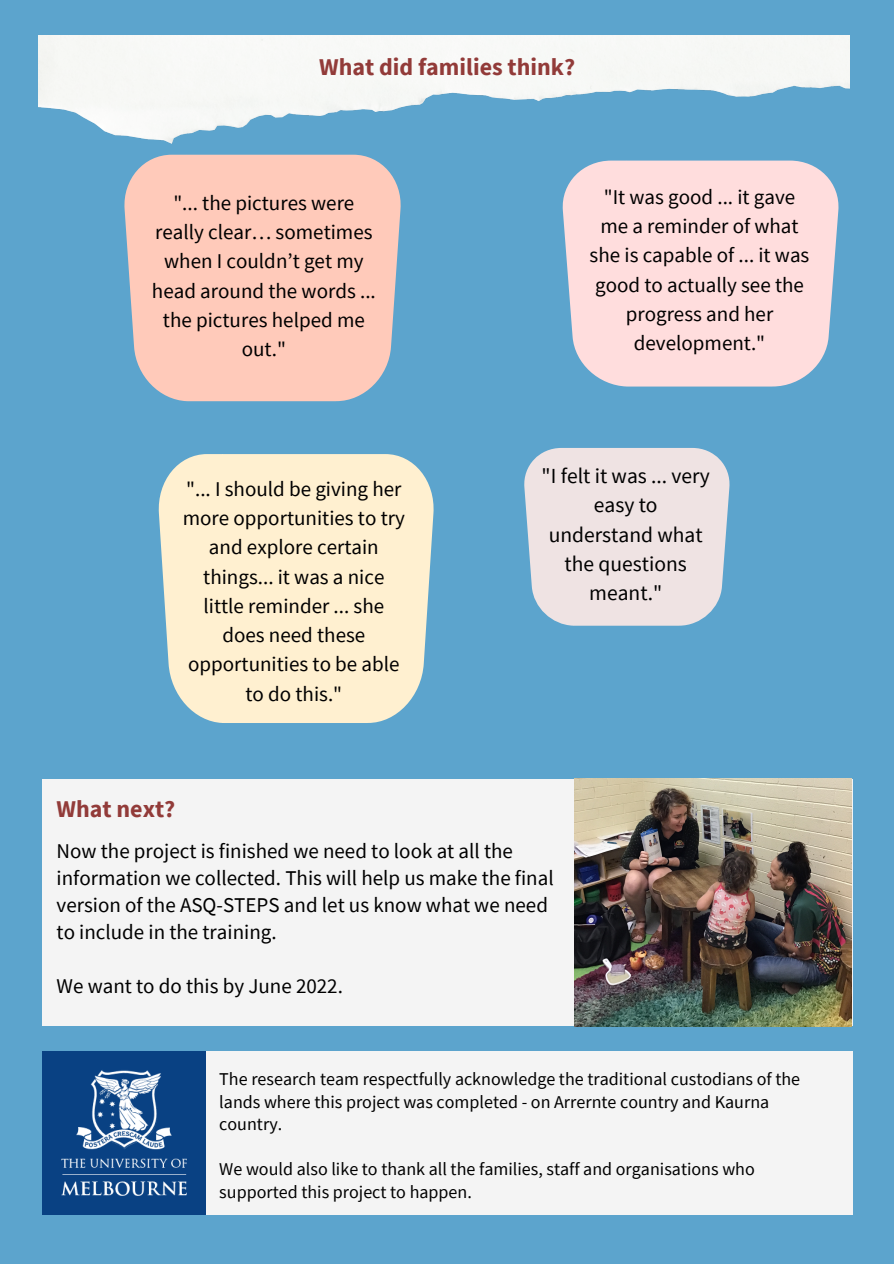
<style>
.page{position:relative;width:894px;height:1264px;background:#fff}
.page>*{position:absolute;margin:0;border:0;box-sizing:border-box;transform-origin:0 0}
.t1{font:700 24px "Source Sans Pro";color:#923b39}
.t2{font:21.45px/29.2px "Source Sans Pro";color:#000;text-align:center}
.t3{font:21px/29.2px "Source Sans Pro";color:#000;text-align:center}
.t4{font:18px/22.5px "Source Sans Pro";color:#000}
</style>
<div class="page">
<div style="left:0;top:0;width:893px;height:1263px;background:#5ca4cd"></div>
<div style="left:42px;top:1051px;width:810px;height:163px;background:#f4f4f4"></div>
<img style="left:39px;top:36px;width:810px;height:108px">
<svg style="left:124px;top:155px;width:277px;height:246px;fill:#ffcaba"></svg>
<svg style="left:562px;top:161px;width:277px;height:225px;fill:#fdd"></svg>
<svg style="left:524px;top:448px;width:206px;height:177px"></svg>
<svg style="left:158px;top:454px;width:276px;height:269px;fill:#fff0d0"></svg>
<div style="left:42px;top:779px;width:810px;height:246px;background:#f4f4f4"></div>
<img style="left:574px;top:778px;width:277px;height:248px">
<img style="left:42px;top:1051px;width:164px;height:163px">
<p class="t1" style="left:319px;top:52px;width:257px">What did families think?</p>
<p class="t3" style="left:152px;top:187px;width:225px">"... the pictures were really clear… sometimes when I couldn’t get my head around the words ... the pictures helped me out."</p>
<p class="t3" style="left:589px;top:182px;width:221px">"It was good ... it gave me a reminder of what she is capable of ... it was good to actually see the progress and her development."</p>
<p class="t3" style="left:183px;top:473px;width:223px">"... I should be giving her more opportunities to try and explore certain things... it was a nice little reminder ... she does need these opportunities to be able to do this."</p>
<p class="t2" style="left:541px;top:460px;width:170px">"I felt it was ... very easy to understand what the questions meant."</p>
<p class="t1" style="left:57px;top:793px;width:120px">What next?</p>
<p class="t3" style="left:57px;top:836px;width:498px;line-height:27px;text-align:left">Now the project is finished we need to look at all the information we collected. This will help us make the final version of the ASQ-STEPS and let us know what we need to include in the training.</p>
<p class="t3" style="left:57px;top:970px;width:288px">We want to do this by June 2022.</p>
<p class="t4" style="left:219px;top:1067px;width:582px">The research team respectfully acknowledge the traditional custodians of the lands where this project was completed - on Arrernte country and Kaurna country.</p>
<p class="t4" style="left:219px;top:1157px;width:537px">We would also like to thank all the families, staff and organisations who supported this project to happen.</p>
</div>
